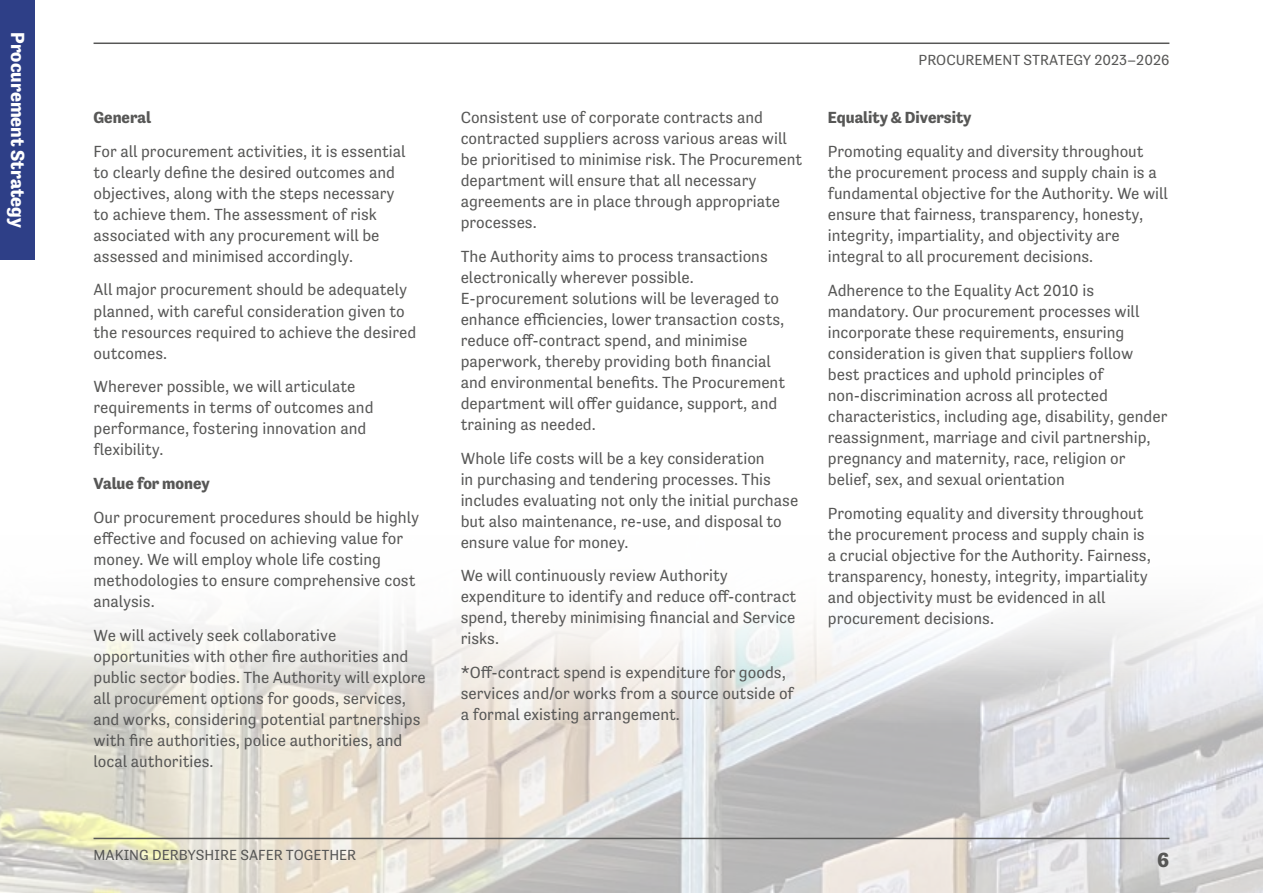
<style>
.page{position:relative;width:1263px;height:893px;background:#fff}
.page>*{position:absolute;margin:0;border:0;box-sizing:border-box;transform-origin:0 0}
.t1{font:700 21px "Tenso";color:#575756}
.t2{font:700 19.5px "Tenso";color:#fff}
.t3{font:16.5px/21px "Tenso";color:#575756}
.t4{font:700 16.5px "Tenso";color:#575756}
.t5{font:15px "Tenso";color:#575756}
</style>
<div class="page">
<img style="left:0;top:643px;width:1263px;height:250px">
<svg style="left:0;top:674px;width:1262px;height:49px;background:#e2e0dd"></svg>
<div style="left:0;top:374px;width:1262px;height:300px;background:#fff"></div>
<hr style="left:94px;top:838px;width:1075px;height:1px;background:#575756">
<hr style="left:94px;top:43px;width:1075px;height:1px;background:#575756">
<div style="left:0;top:0;width:34px;height:259px;background:#2e3f87"></div>
<p class="t2" style="left:29px;top:32px;width:197px;rotate:90deg">Procurement Strategy</p>
<p class="t4" style="left:94px;top:108px;width:59px">General</p>
<p class="t3" style="left:94px;top:140px;width:314px">For all procurement activities, it is essential to clearly define the desired outcomes and objectives, along with the steps necessary to achieve them. The assessment of risk associated with any procurement will be assessed and minimised accordingly.</p>
<p class="t3" style="left:94px;top:279px;width:324px">All major procurement should be adequately planned, with careful consideration given to the resources required to achieve the desired outcomes.</p>
<p class="t3" style="left:94px;top:376px;width:281px">Wherever possible, we will articulate requirements in terms of outcomes and performance, fostering innovation and flexibility.</p>
<p class="t4" style="left:94px;top:474px;width:118px">Value for money</p>
<p class="t3" style="left:94px;top:507px;width:327px">Our procurement procedures should be highly effective and focused on achieving value for money. We will employ whole life costing methodologies to ensure comprehensive cost analysis.</p>
<p class="t3" style="left:94px;top:624px;width:334px">We will actively seek collaborative opportunities with other fire authorities and public sector bodies. The Authority will explore all procurement options for goods, services, and works, considering potential partnerships with fire authorities, police authorities, and local authorities.</p>
<p class="t3" style="left:461px;top:107px;width:343px">Consistent use of corporate contracts and contracted suppliers across various areas will be prioritised to minimise risk. The Procurement department will ensure that all necessary agreements are in place through appropriate processes.</p>
<p class="t3" style="left:461px;top:246px;width:326px">The Authority aims to process transactions electronically wherever possible.<br>E-procurement solutions will be leveraged to enhance efficiencies, lower transaction costs, reduce off-contract spend, and minimise paperwork, thereby providing both financial and environmental benefits. The Procurement department will offer guidance, support, and training as needed.</p>
<p class="t3" style="left:461px;top:447px;width:339px">Whole life costs will be a key consideration<br>in purchasing and tendering processes. This includes evaluating not only the initial purchase but also maintenance, re-use, and disposal to ensure value for money.</p>
<p class="t3" style="left:461px;top:565px;width:337px">We will continuously review Authority expenditure to identify and reduce off-contract spend, thereby minimising financial and Service risks.</p>
<p class="t3" style="left:461px;top:662px;width:335px">*Off-contract spend is expenditure for goods, services and/or works from a source outside of a formal existing arrangement.</p>
<p class="t5" style="left:919px;top:52px;width:252px">PROCUREMENT STRATEGY 2023–2026</p>
<p class="t4" style="left:828px;top:108px;width:145px">Equality &amp; Diversity</p>
<p class="t3" style="left:828px;top:141px;width:342px">Promoting equality and diversity throughout the procurement process and supply chain is a fundamental objective for the Authority. We will ensure that fairness, transparency, honesty, integrity, impartiality, and objectivity are integral to all procurement decisions.</p>
<p class="t3" style="left:828px;top:279px;width:341px">Adherence to the Equality Act 2010 is mandatory. Our procurement processes will incorporate these requirements, ensuring consideration is given that suppliers follow best practices and uphold principles of non-discrimination across all protected characteristics, including age, disability, gender reassignment, marriage and civil partnership, pregnancy and maternity, race, religion or belief, sex, and sexual orientation</p>
<p class="t3" style="left:828px;top:502px;width:325px">Promoting equality and diversity throughout the procurement process and supply chain is a crucial objective for the Authority. Fairness, transparency, honesty, integrity, impartiality and objectivity must be evidenced in all procurement decisions.</p>
<p class="t5" style="left:94px;top:846px;width:264px">MAKING DERBYSHIRE SAFER TOGETHER</p>
<p class="t1" style="left:1157px;top:848px;width:14px">6</p>
</div>
